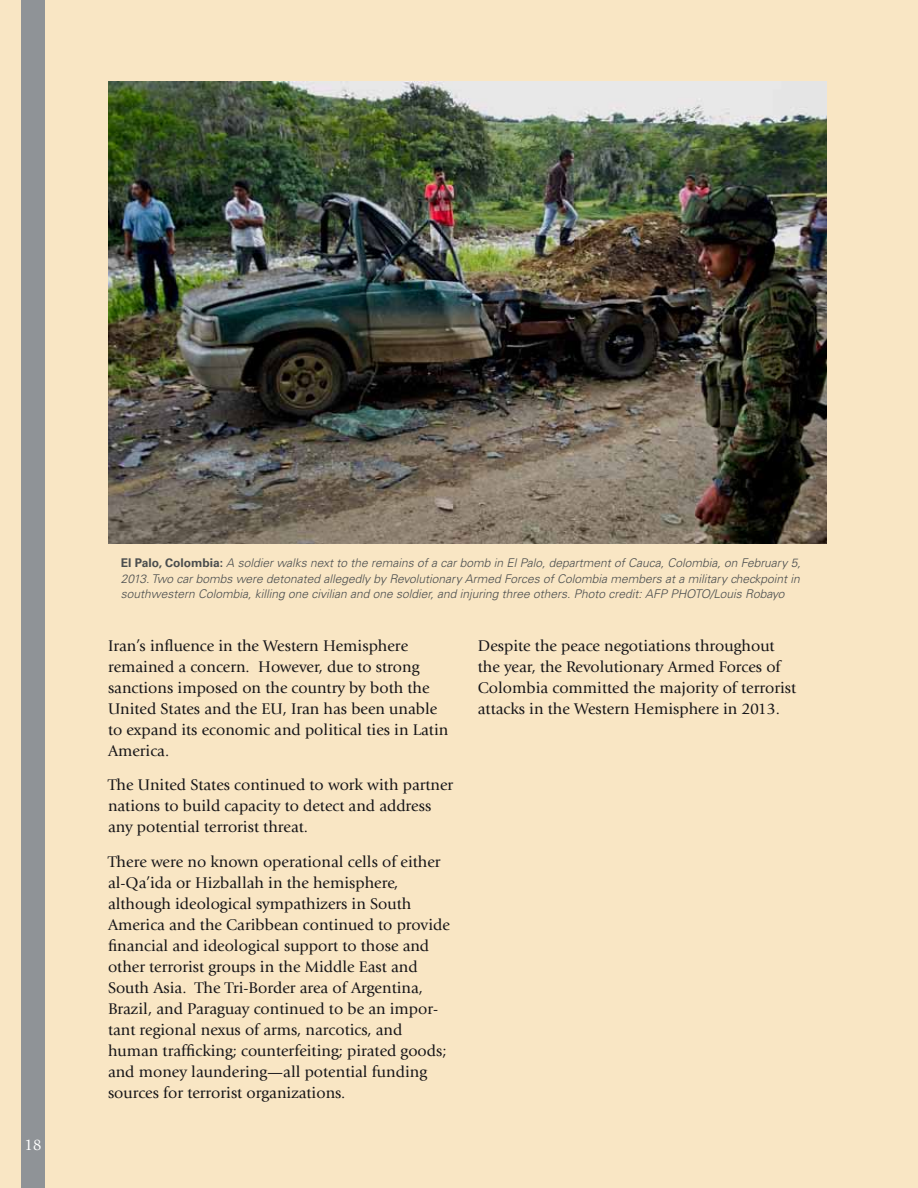
<style>
.page{position:relative;width:918px;height:1188px;background:#fff}
.page>*{position:absolute;margin:0;border:0;box-sizing:border-box;transform-origin:0 0}
.t1{font:16.2px/21px "Giovanni Std";color:#161518}
.t2{font:16.2px "Giovanni Std";color:#fff}
.t3{font:italic 300 12px/15.8px "Univers";color:#4a4d4e;text-align:justify}
.s1{font-weight:700;font-style:normal}
</style>
<div class="page">
<div style="left:0;top:0;width:70px;height:1188px;background:#f9e6c4"></div>
<div style="left:21px;top:0;width:24px;height:1188px;background:#8f9397"></div>
<div style="left:59px;top:0;width:859px;height:1188px;background:#f9e6c4"></div>
<img style="left:108px;top:81px;width:718px;height:463px">
<p class="t2" style="left:24px;top:1136px;width:19px">18</p>
<p class="t3" style="left:121px;top:555px;width:681px"><span class="s1">El Palo, Colombia:</span> A soldier walks next to the remains of a car bomb in El Palo, department of Cauca, Colombia, on February 5, 2013. Two car bombs were detonated allegedly by Revolutionary Armed Forces of Colombia members at a military checkpoint in southwestern Colombia, killing one civilian and one soldier, and injuring three others. Photo credit: AFP PHOTO/Louis Robayo</p>
<p class="t1" style="left:108px;top:635px;width:342px">Iran’s influence in the Western Hemisphere remained a concern. However, due to strong sanctions imposed on the country by both the United States and the EU, Iran has been unable to expand its economic and political ties in Latin America.</p>
<p class="t1" style="left:108px;top:775px;width:347px">The United States continued to work with partner nations to build capacity to detect and address any potential terrorist threat.</p>
<p class="t1" style="left:108px;top:851px;width:343px">There were no known operational cells of either al-Qa’ida or Hizballah in the hemisphere, although ideological sympathizers in South America and the Caribbean continued to provide financial and ideological support to those and other terrorist groups in the Middle East and South Asia. The Tri-Border area of Argentina, Brazil, and Paraguay continued to be an impor&shy;tant regional nexus of arms, narcotics, and human trafficking; counterfeiting; pirated goods; and money laundering—all potential funding sources for terrorist organizations.</p>
<p class="t1" style="left:478px;top:635px;width:320px">Despite the peace negotiations throughout the year, the Revolutionary Armed Forces of Colombia committed the majority of terrorist attacks in the Western Hemisphere in 2013.</p>
</div>
